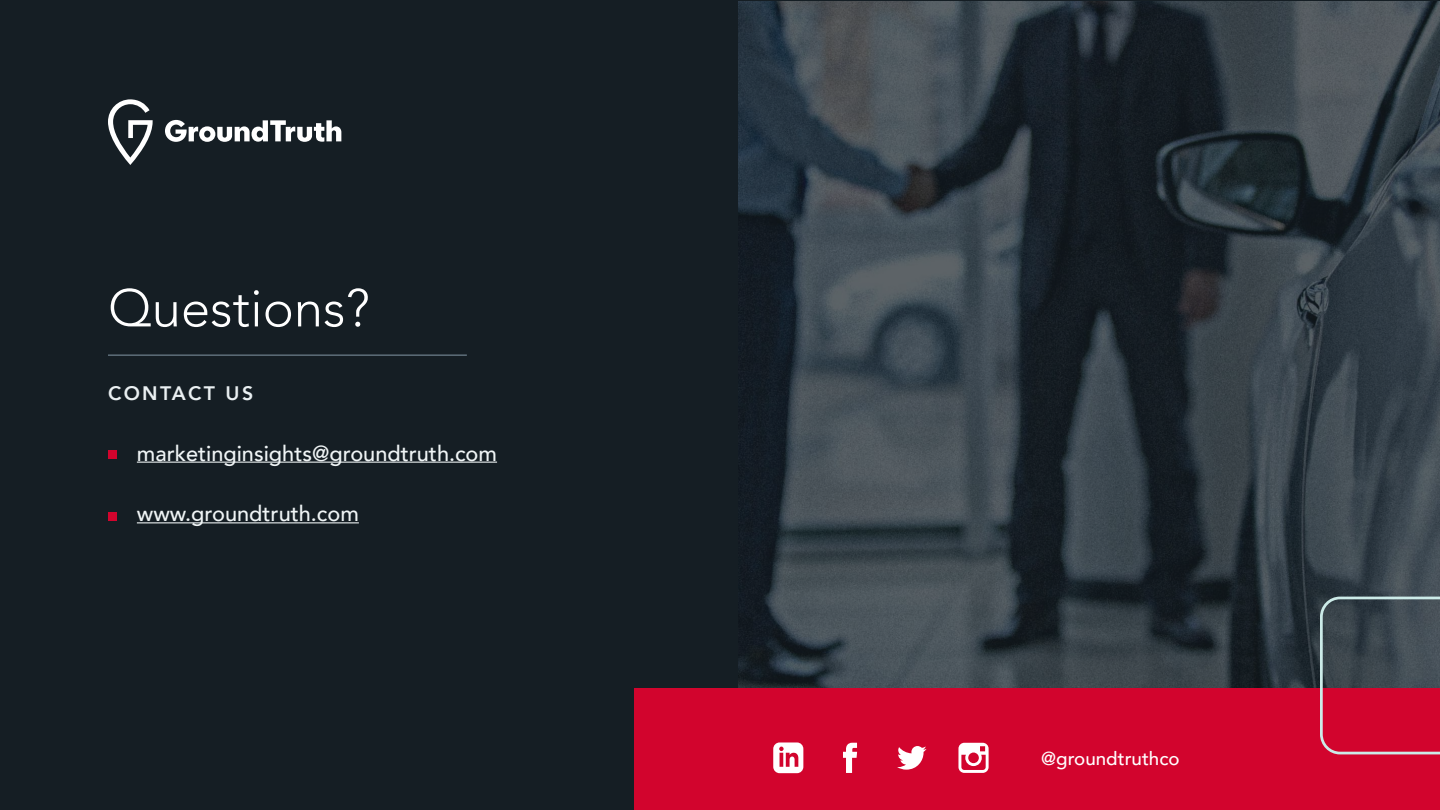
<style>
.page{position:relative;width:1440px;height:810px;background:#151e24}
.page>*{position:absolute;margin:0;border:0;box-sizing:border-box;transform-origin:0 0}
.t1{font:300 52.5px "Avenir";color:#fff}
.t2{font:500 21.75px "Avenir";color:#f0f5f6}
.t3{font:800 19.5px "Avenir";letter-spacing:.12em;color:#eaf0f2}
.t4{font:500 18.75px "Avenir";color:#fff}
</style>
<div class="page">
<img style="left:738px;top:1px;width:702px;height:687px">
<div style="left:634px;top:688px;width:806px;height:122px;background:#d2042d"></div>
<svg style="left:108px;top:99px;width:233px;height:66px"></svg>
<hr style="left:108px;top:355px;width:359px;height:1px;background:#8296a5">
<svg style="left:897px;top:746px;width:30px;height:24px"></svg>
<svg style="left:843px;top:743px;width:14px;height:30px"></svg>
<svg style="left:958px;top:743px;width:31px;height:30px"></svg>
<hr style="left:137px;top:462px;width:360px;height:1px;background:#f0f5f6">
<hr style="left:137px;top:522px;width:222px;height:1px;background:#f0f5f6">
<div style="left:108px;top:451px;width:8px;height:8px;background:#d2042d"></div>
<div style="left:108px;top:512px;width:8px;height:8px;background:#d2042d"></div>
<svg style="left:1320px;top:597px;width:120px;height:157px"></svg>
<svg style="left:773px;top:742px;width:30px;height:31px"></svg>
<h1 class="t1" style="left:108px;top:277px;width:263px">Questions?</h1>
<p class="t3" style="left:108px;top:378px;width:147px">CONTACT US</p>
<p class="t2" style="left:137px;top:434px;width:362px">marketinginsights@groundtruth.com</p>
<p class="t2" style="left:137px;top:495px;width:224px">www.groundtruth.com</p>
<p class="t4" style="left:1041px;top:742px;width:140px">@groundtruthco</p>
</div>
